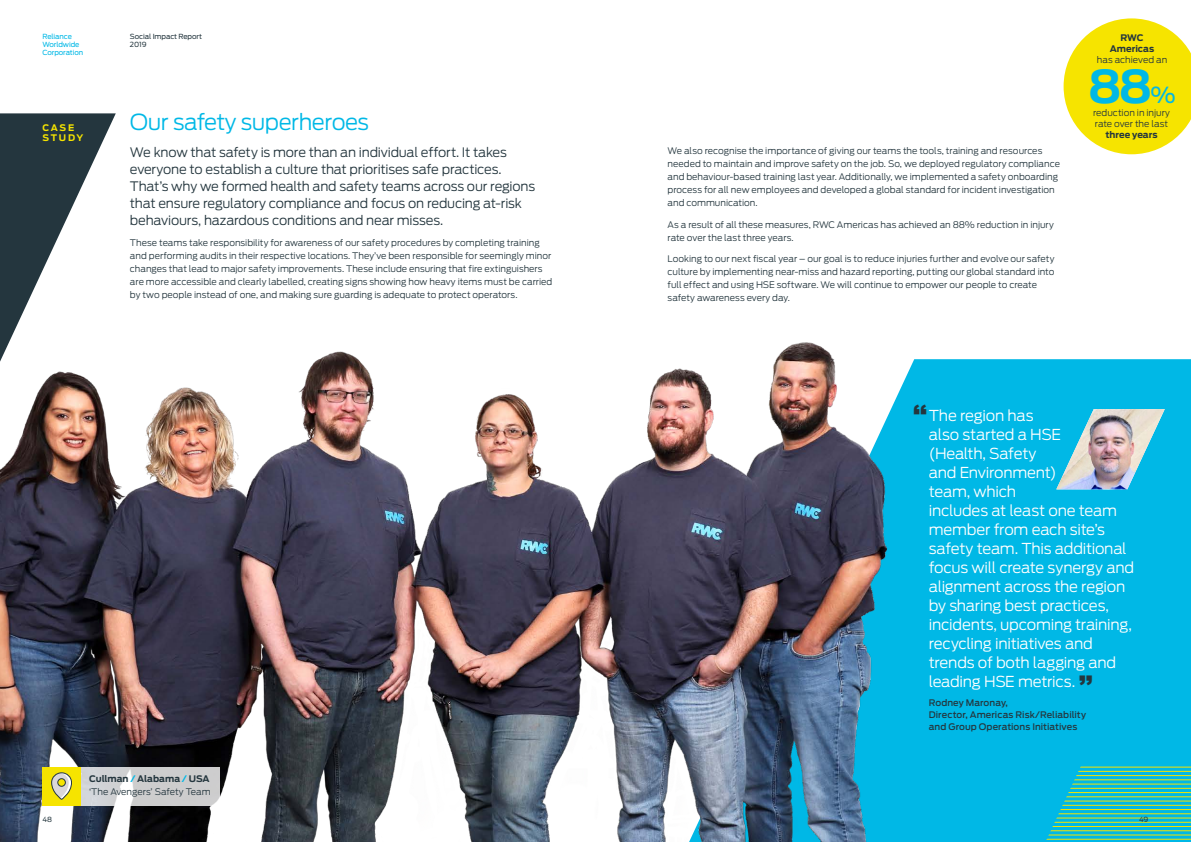
<style>
.page{position:relative;width:1191px;height:842px;background:#fff}
.page>*{position:absolute;margin:0;border:0;box-sizing:border-box;transform-origin:0 0}
.t1{font:700 45.1px "Antenna";color:#00b8e6}
.t2{font:300 22px "Antenna";letter-spacing:-.02em;color:#00b8e6}
.t3{font:300 15px/19px "Antenna";letter-spacing:-.02em;color:#fff}
.t4{font:300 13px/17px "Antenna";letter-spacing:-.02em;color:#24363e}
.t5{font:300 9px/13px "Antenna";letter-spacing:-.005em;color:#24363e}
.t6{font:500 9px/12px "Antenna";letter-spacing:.005em;color:#24363e}
.t7{font:700 9px/11px "Antenna";color:#24363e;text-align:center}
.t8{font:700 9px/10px "Antenna";letter-spacing:.18em;color:#f6e400}
.t9{font:7px/8px "Antenna";letter-spacing:-.01em;color:#00b8e6}
.t10{font:7px/8px "Antenna";letter-spacing:-.01em;color:#24363e}
.s1{font-weight:700}
.s2{font-weight:700;color:#00b8e6}
.s3{font-weight:400;font-size:22px}
.s4{font-weight:900;font-size:25px;color:#24363e}
</style>
<div class="page">
<div style="left:998px;top:359px;width:193px;height:483px;background:#00b8e6"></div>
<hr style="left:1045px;top:839px;width:146px;height:1px;background:#f6e400">
<hr style="left:1045px;top:835px;width:146px;height:1px;background:#f6e400">
<hr style="left:1045px;top:830px;width:146px;height:1px;background:#f6e400">
<hr style="left:1045px;top:826px;width:146px;height:1px;background:#f6e400">
<hr style="left:1045px;top:822px;width:146px;height:1px;background:#f6e400">
<hr style="left:1045px;top:818px;width:146px;height:1px;background:#f6e400">
<hr style="left:1045px;top:813px;width:146px;height:1px;background:#f6e400">
<hr style="left:1045px;top:809px;width:146px;height:1px;background:#f6e400">
<hr style="left:1045px;top:805px;width:146px;height:1px;background:#f6e400">
<hr style="left:1045px;top:801px;width:146px;height:1px;background:#f6e400">
<hr style="left:1045px;top:796px;width:146px;height:1px;background:#f6e400">
<hr style="left:1045px;top:792px;width:146px;height:1px;background:#f6e400">
<hr style="left:1045px;top:788px;width:146px;height:1px;background:#f6e400">
<hr style="left:1045px;top:784px;width:146px;height:1px;background:#f6e400">
<hr style="left:1045px;top:779px;width:146px;height:1px;background:#f6e400">
<hr style="left:1045px;top:775px;width:146px;height:1px;background:#f6e400">
<hr style="left:1045px;top:771px;width:146px;height:1px;background:#f6e400">
<hr style="left:1045px;top:767px;width:146px;height:1px;background:#f6e400">
<img style="left:0;top:342px;width:998px;height:500px">
<svg style="left:0;top:113px;width:116px;height:249px"></svg>
<svg style="left:1063px;top:18px;width:128px;height:136px"></svg>
<img style="left:1056px;top:409px;width:108px;height:80px">
<svg style="left:81px;top:767px;width:139px;height:38px;background:#d2d2d3"></svg>
<div style="left:43px;top:767px;width:38px;height:38px;background:#f6e400"></div>
<svg style="left:51px;top:772px;width:21px;height:28px"></svg>
<p class="t9" style="left:43px;top:33px;width:42px">Reliance<br>Worldwide<br>Corporation</p>
<p class="t8" style="left:43px;top:123px;width:42px">CASE<br>STUDY</p>
<p class="t10" style="left:130px;top:33px;width:73px">Social Impact Report<br>2019</p>
<h2 class="t2" style="left:130px;top:107px;width:241px">Our safety superheroes</h2>
<p class="t4" style="left:130px;top:143px;width:407px">We know that safety is more than an individual effort. It takes everyone to establish a culture that prioritises safe practices.<br>That’s why we formed health and safety teams across our regions that ensure regulatory compliance and focus on reducing at-risk behaviours, hazardous conditions and near misses.</p>
<p class="t5" style="left:130px;top:236px;width:424px">These teams take responsibility for awareness of our safety procedures by completing training and performing audits in their respective locations. They’ve been responsible for seemingly minor changes that lead to major safety improvements. These include ensuring that fire extinguishers are more accessible and clearly labelled, creating signs showing how heavy items must be carried by two people instead of one, and making sure guarding is adequate to protect operators.</p>
<p class="t5" style="left:89px;top:772px;width:123px"><span class="s1">Cullman</span> <span class="s2">/</span> <span class="s1">Alabama</span> <span class="s2">/</span> <span class="s1">USA </span>‘The Avengers’ Safety Team</p>
<p class="t7" style="left:1109px;top:32px;width:46px">RWC<br>Americas</p>
<p class="t5" style="left:1097px;top:53px;width:72px">has achieved an</p>
<h1 class="t1" style="left:1088px;top:56px;width:89px">88<span class="s3">%</span></h1>
<p class="t5" style="left:667px;top:144px;width:394px">We also recognise the importance of giving our teams the tools, training and resources needed to maintain and improve safety on the job. So, we deployed regulatory compliance and behaviour-based training last year. Additionally, we implemented a safety onboarding process for all new employees and developed a global standard for incident investigation and communication.</p>
<p class="t5" style="left:667px;top:218px;width:388px">As a result of all these measures, RWC Americas has achieved an 88% reduction in injury rate over the last three years.</p>
<p class="t5" style="left:667px;top:252px;width:388px">Looking to our next fiscal year – our goal is to reduce injuries further and evolve our safety culture by implementing near-miss and hazard reporting, putting our global standard into full effect and using HSE software. We will continue to empower our people to create safety awareness every day.</p>
<p class="t5" style="left:1093px;top:107px;width:79px;line-height:11px">reduction in injury rate over the last</p>
<p class="t7" style="left:1105px;top:129px;width:53px">three years</p>
<p class="t3" style="left:928px;top:405px;width:207px;text-indent:-16px"><span class="s4">“</span>The region has<br>also started a HSE<br>(Health, Safety<br>and Environment)<br>team, which<br>includes at least one team member from each site’s safety team. This additional focus will create synergy and alignment across the region by sharing best practices, incidents, upcoming training, recycling initiatives and trends of both lagging and leading HSE metrics. <span class="s4">”</span></p>
<p class="t6" style="left:928px;top:697px;width:159px">Rodney Maronay,<br>Director, Americas Risk/Reliability and Group Operations Initiatives</p>
<p class="t10" style="left:43px;top:815px;width:11px">48</p>
<p class="t10" style="left:1139px;top:815px;width:11px">49</p>
</div>
